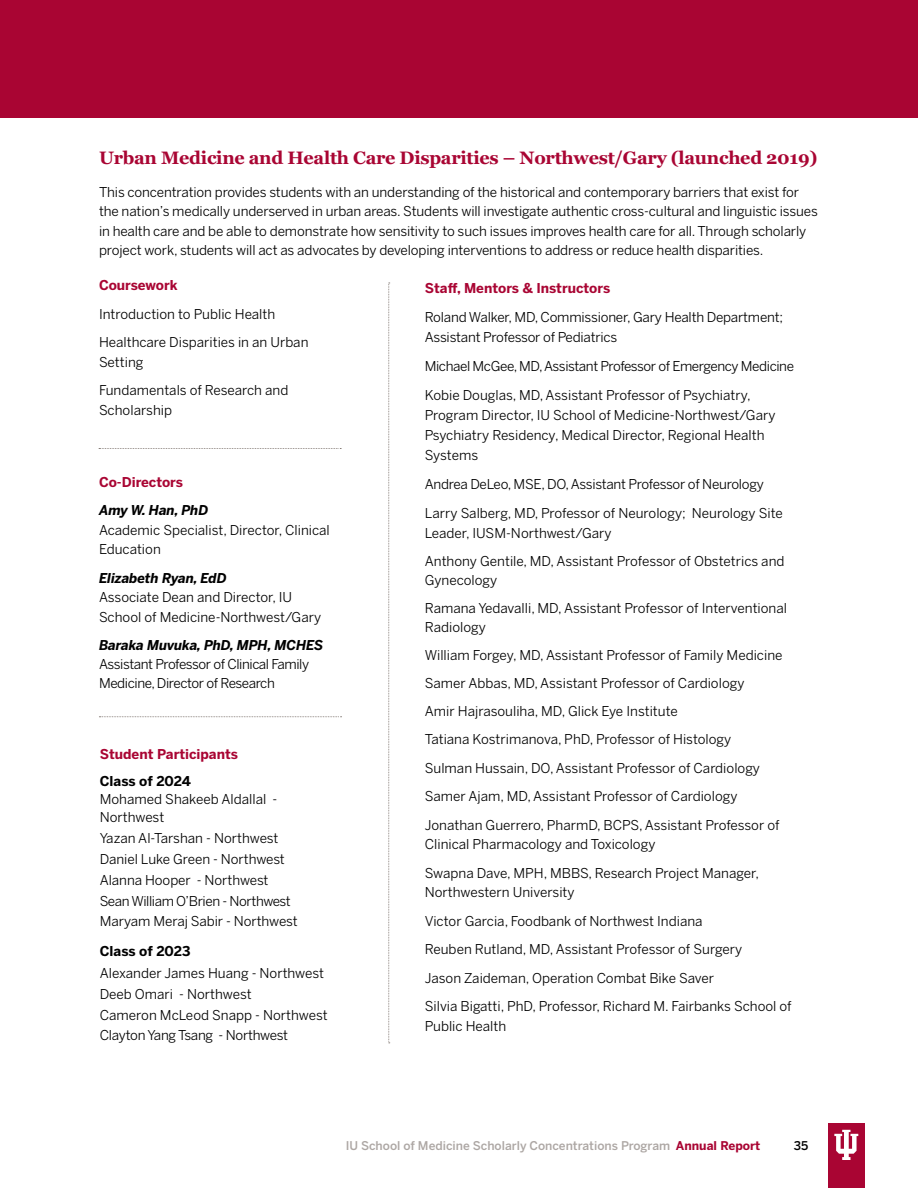
<style>
.page{position:relative;width:918px;height:1188px;background:#fff}
.page>*{position:absolute;margin:0;border:0;box-sizing:border-box;transform-origin:0 0}
.t1{font:700 18px "Georgia";letter-spacing:-.015em;color:#a90533}
.t2{font:13.5px/28.5px "Benton Sans";letter-spacing:-.01em;color:#000}
.t3{font:13.5px/19.2px "Benton Sans";letter-spacing:-.03em;color:#000}
.t4{font:700 13.5px "Benton Sans";color:#a90533}
.t5{font:italic 700 13.5px "Benton Sans";letter-spacing:-.01em;color:#000}
.t6{font:700 13.5px "Benton Sans";letter-spacing:-.01em;color:#000}
.t7{font:500 12px "Benton Sans";color:#ada7a4}
.t8{font:500 12px "Benton Sans";color:#000}
.s1{font-size:13.35px}
.s2{font-weight:700;color:#a90533}
</style>
<div class="page">
<div style="left:0;top:0;width:918px;height:117px;background:#a90533"></div>
<svg style="left:99px;top:448px;width:242px;height:1px"></svg>
<svg style="left:99px;top:716px;width:243px;height:1px"></svg>
<svg style="left:388px;top:283px;width:2px;height:760px"></svg>
<div style="left:828px;top:1124px;width:37px;height:64px;background:#a90533"></div>
<svg style="left:834px;top:1130px;width:24px;height:30px"></svg>
<h1 class="t1" style="left:99px;top:146px;width:720px">Urban Medicine and Health Care Disparities – Northwest/Gary (launched 2019)</h1>
<p class="t2" style="left:99px;top:182px;width:720px;line-height:19.5px">This concentration provides students with an understanding of the historical and contemporary barriers that exist for the nation’s medically underserved in urban areas. Students will investigate authentic cross-cultural and linguistic issues in health care and be able to demonstrate how sensitivity to such issues improves health care for all. Through scholarly project work, students will act as advocates by developing interventions to address or reduce health disparities.</p>
<p class="t4" style="left:99px;top:277px;width:80px">Coursework</p>
<p class="t2" style="left:99px;top:300px;width:211px">Introduction to Public Health<br>Healthcare Disparities in an Urban</p>
<p class="t2" style="left:99px;top:348px;width:191px">Setting<br>Fundamentals of Research and</p>
<p class="t2" style="left:99px;top:396px;width:75px">Scholarship</p>
<p class="t4" style="left:425px;top:280px;width:187px">Staff, Mentors &amp; Instructors</p>
<p class="t2" style="left:425px;top:307px;width:360px;line-height:20px">Roland Walker, MD, Commissioner, Gary Health Department;<br>Assistant Professor of Pediatrics</p>
<p class="t3" style="left:425px;top:352px;width:371px;line-height:29px">Michael McGee, MD, Assistant Professor of Emergency Medicine<br>Kobie Douglas, MD, Assistant Professor of Psychiatry,</p>
<p class="t2" style="left:425px;top:405px;width:352px;line-height:20px">Program Director, IU School of Medicine-Northwest/Gary<br>Psychiatry Residency, Medical Director, Regional Health<br>Systems</p>
<p class="t2" style="left:425px;top:469px;width:360px;line-height:29px">Andrea DeLeo, MSE, DO, Assistant Professor of Neurology<br>Larry Salberg, MD, Professor of Neurology; Neurology Site</p>
<p class="t2" style="left:425px;top:519px;width:361px;line-height:28px">Leader, IUSM-Northwest/Gary<br>Anthony Gentile, MD, Assistant Professor of Obstetrics and</p>
<p class="t2" style="left:425px;top:566px;width:364px;line-height:28px">Gynecology<br>Ramana Yedavalli<span class="s1">,</span> MD, Assistant Professor of Interventional</p>
<p class="t2" style="left:425px;top:613px;width:359px">Radiology<br>William Forgey, MD, Assistant Professor of Family Medicine Samer Abbas, MD, Assistant Professor of Cardiology<br>Amir Hajrasouliha, MD, Glick Eye Institute<br>Tatiana Kostrimanova, PhD, Professor of Histology<br>Sulman Hussain, DO, Assistant Professor of Cardiology Samer Ajam, MD, Assistant Professor of Cardiology Jonathan Guerrero, PharmD, BCPS, Assistant Professor of</p>
<p class="t2" style="left:425px;top:830px;width:336px">Clinical Pharmacology and Toxicology<br>Swapna Dave, MPH, MBBS, Research Project Manager,</p>
<p class="t2" style="left:425px;top:878px;width:368px">Northwestern University<br>Victor Garcia, Foodbank of Northwest Indiana<br>Reuben Rutland, MD, Assistant Professor of Surgery<br>Jason Zaideman, Operation Combat Bike Saver<br>Silvia Bigatti, PhD, Professor, Richard M. Fairbanks School of</p>
<p class="t2" style="left:425px;top:1011px;width:83px">Public Health</p>
<p class="t4" style="left:99px;top:474px;width:86px">Co-Directors</p>
<p class="t5" style="left:99px;top:502px;width:111px">Amy W. Han, PhD</p>
<p class="t2" style="left:99px;top:520px;width:232px;line-height:19.5px">Academic Specialist, Director, Clinical<br>Education</p>
<p class="t5" style="left:99px;top:569px;width:129px">Elizabeth Ryan, EdD</p>
<p class="t2" style="left:99px;top:588px;width:224px;line-height:19.5px">Associate Dean and Director, IU<br>School of Medicine-Northwest/Gary</p>
<p class="t5" style="left:99px;top:636px;width:226px">Baraka Muvuka, PhD, MPH, MCHES</p>
<p class="t3" style="left:99px;top:655px;width:212px">Assistant Professor of Clinical Family<br>Medicine, Director of Research</p>
<p class="t4" style="left:100px;top:746px;width:140px">Student Participants</p>
<p class="t6" style="left:100px;top:773px;width:93px">Class of 2024</p>
<p class="t2" style="left:100px;top:791px;width:179px;line-height:17.9px">Mohamed Shakeeb Aldallal -<br>Northwest</p>
<p class="t2" style="left:100px;top:828px;width:200px;line-height:20.9px">Yazan Al-Tarshan - Northwest<br>Daniel Luke Green - Northwest<br>Alanna Hooper - Northwest<br>Sean William O’Brien - Northwest<br>Maryam Meraj Sabir - Northwest</p>
<p class="t6" style="left:100px;top:943px;width:92px">Class of 2023</p>
<p class="t2" style="left:100px;top:962px;width:229px;line-height:21px">Alexander James Huang - Northwest<br>Deeb Omari - Northwest<br>Cameron McLeod Snapp - Northwest<br>Clayton Yang Tsang - Northwest</p>
<p class="t7" style="left:346px;top:1138px;width:416px">IU School of Medicine Scholarly Concentrations Program <span class="s2">Annual Report</span></p>
<p class="t8" style="left:794px;top:1139px;width:16px">35</p>
</div>
